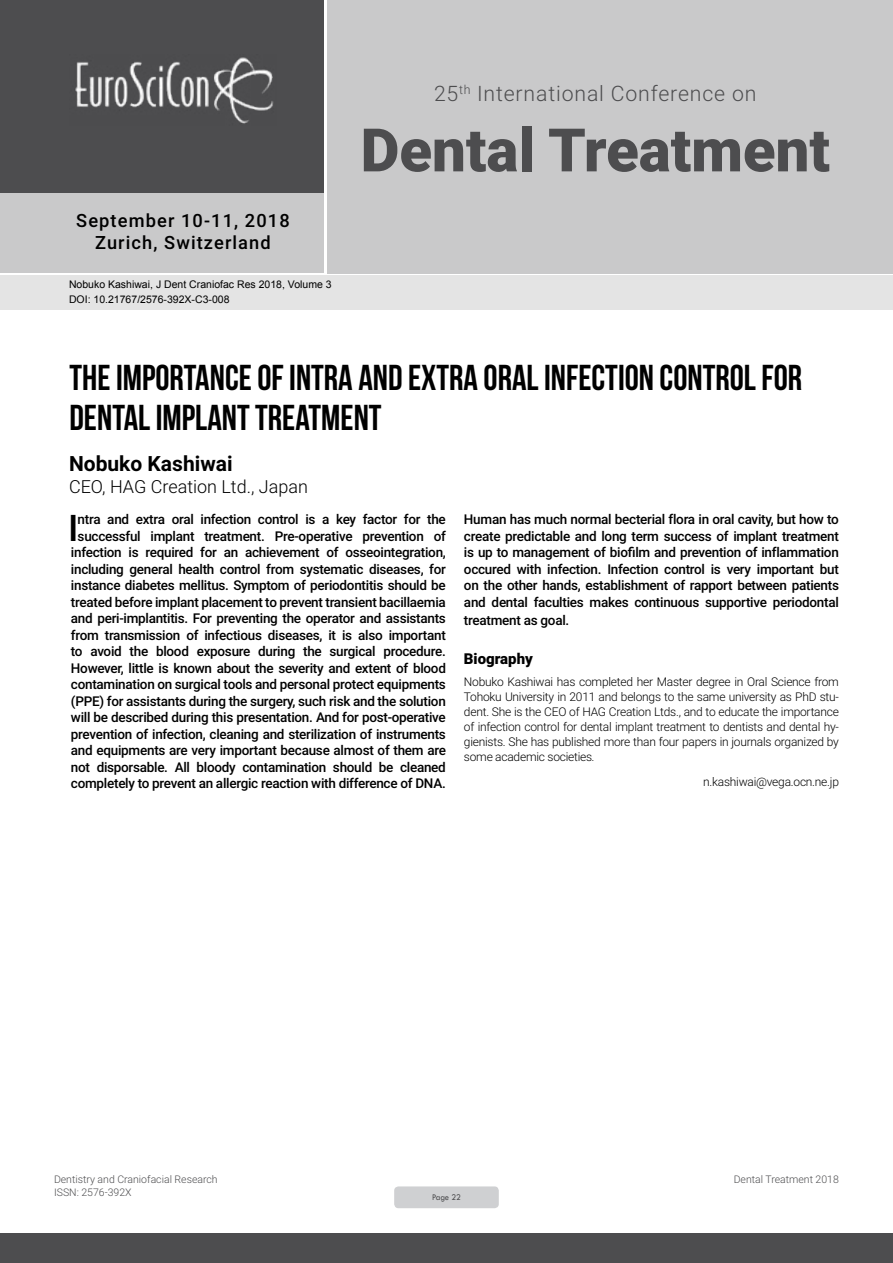
<style>
.page{position:relative;width:893px;height:1263px;background:#fff}
.page>*{position:absolute;margin:0;border:0;box-sizing:border-box;transform-origin:0 0}
.t1{font:900 60px "Roboto";color:#4d4d4f}
.t2{font:500 36.75px "Roboto";color:#000}
.t3{font:36px/39.6px "Bebas Neue";color:#000}
.t4{font:300 21.3px "Roboto";letter-spacing:.04em;color:#4d4d4f}
.t5{font:700 21px "Roboto";color:#000}
.t6{font:500 18.3px/21.9px "Roboto";letter-spacing:.06em;color:#000;text-align:center}
.t7{font:300 18px "Roboto";color:#000}
.t8{font:900 15px "Roboto";color:#000}
.t9{font:500 13.5px/16.5px "Roboto";letter-spacing:-.02em;color:#000;text-align:center}
.t10{font:300 12px/15px "Roboto";letter-spacing:-.02em;color:#000;text-align:justify}
.t11{font:10.5px/14.4px "Arial";color:#000}
.t12{font:300 10.5px "Roboto";color:#4d4d4f}
.t13{font:9px "Tw Cen";letter-spacing:-.02em;color:#4d4d4f;scale:.95 1}
.s1{font-style:italic}
</style>
<div class="page">
<div style="left:0;top:0;width:323px;height:193px;background:#4d4d4f"></div>
<div style="left:1px;top:193px;width:323px;height:80px;background:#c9c9ca"></div>
<div style="left:327px;top:0;width:566px;height:273px;background:#c9c9ca"></div>
<img style="left:75px;top:57px;width:199px;height:67px">
<div style="left:0;top:1233px;width:893px;height:30px;background:#4d4d4f"></div>
<div style="left:1px;top:275px;width:892px;height:35px;background:#e4e4e4"></div>
<div style="left:394px;top:1186px;width:105px;height:22px;background:#cfd0d2;border-radius:4px"></div>
<h3 class="t6" style="left:76px;top:209px;width:215px">September 10-11, 2018<br>Zurich, Switzerland</h3>
<p class="t11" style="left:69px;top:278px;width:264px">Nobuko Kashiwai, J Dent Craniofac Res 2018, Volume 3<br>DOI: 10.21767/2576-392X-C3-008</p>
<h3 class="t4" style="left:434px;top:78px;width:324px">25<sup>th</sup> International Conference on</h3>
<h1 class="t1" style="left:361px;top:108px;width:471px">Dental Treatment</h1>
<h3 class="t3" style="left:69px;top:358px;width:734px">THE IMPORTANCE OF INTRA AND EXTRA ORAL INFECTION CONTROL FOR<br>DENTAL IMPLANT TREATMENT</h3>
<h3 class="t5" style="left:69px;top:449px;width:165px">Nobuko Kashiwai</h3>
<h3 class="t7" style="left:69px;top:474px;width:240px">CEO, HAG Creation Ltd., Japan</h3>
<p class="t9" style="left:71px;top:511px;width:376px">ntra and extra oral infection control is a key factor for the successful implant treatment. Pre-operative prevention of infection is required for an achievement of osseointegration, including general health control from systematic diseases, for instance diabetes mellitus. Symptom of periodontitis should be treated before implant placement to prevent transient bacillaemia and peri-implantitis. For preventing the operator and assistants from transmission of infectious diseases, it is also important to avoid the blood exposure during the surgical procedure.<br>However, little is known about the severity and extent of blood contamination on surgical tools and personal protect equipments (PPE) for assistants during the surgery, such risk and the solution will be described during this presentation. And for post-operative prevention of infection, cleaning and sterilization of instruments and equipments are very important because almost of them are not disporsable. All bloody contamination should be cleaned completely to prevent an allergic reaction with difference of DNA.</p>
<p class="t9" style="left:464px;top:511px;width:376px;text-align:justify">Human has much normal becterial flora in oral cavity, but how to create predictable and long term success of implant treatment is up to management of biofilm and prevention of inflammation occured with infection. Infection control is very important but on the other hands, establishment of rapport between patients and dental faculties makes continuous supportive periodontal</p>
<h2 class="t2" style="left:68px;top:502px;width:12px">I</h2>
<p class="t9" style="left:464px;top:611px;width:107px">treatment as goal.</p>
<p class="t8" style="left:464px;top:648px;width:70px">Biography</p>
<p class="t10" style="left:464px;top:673px;width:377px">Nobuko Kashiwai has completed her Master degree in Oral Science from Tohoku University in 2011 and belongs to the same university as PhD stu&shy;dent. She is the CEO of HAG Creation Ltds., and to educate the importance of infection control for dental implant treatment to dentists and dental hy&shy;gienists. She has published more than four papers in journals organized by some academic societies<span class="s1">.</span></p>
<p class="t10" style="left:703px;top:774px;width:137px">n.kashiwai@vega.ocn.ne.jp</p>
<p class="t12" style="left:54px;top:1172px;width:165px">Dentistry and Craniofacial Research</p>
<p class="t12" style="left:734px;top:1172px;width:107px">Dental Treatment 2018</p>
<p class="t12" style="left:54px;top:1185px;width:79px">ISSN: 2576-392X</p>
<p class="t13" style="left:432px;top:1192px;width:32px">Page 22</p>
</div>
